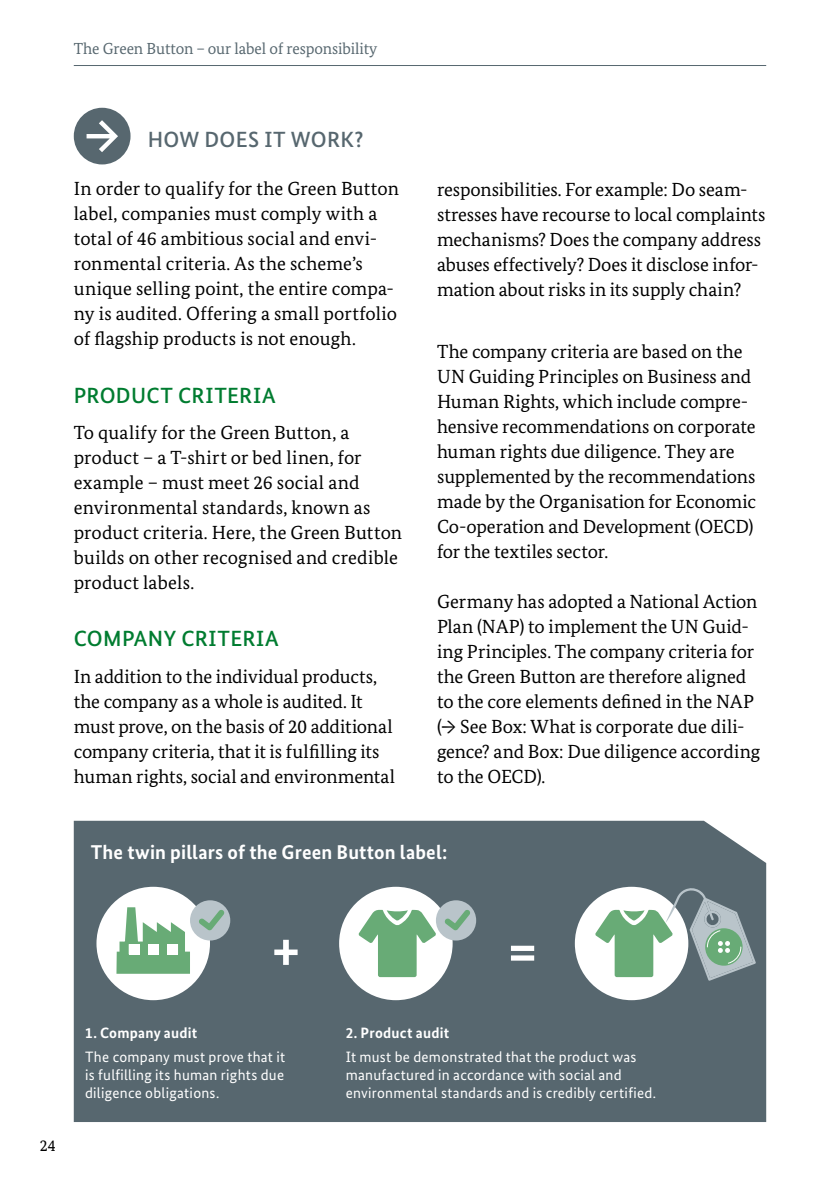
<style>
.page{position:relative;width:840px;height:1191px;background:#fff}
.page>*{position:absolute;margin:0;border:0;box-sizing:border-box;transform-origin:0 0}
.t1{font:500 22px "Bundes Sans";letter-spacing:.015em;color:#007c30}
.t2{font:500 22px "Bundes Sans";letter-spacing:.015em;color:#57676f}
.t3{font:700 20px "Bundes Sans";letter-spacing:.01em;color:#fff}
.t4{font:19px/25px "Bundes Serif";color:#000}
.t5{font:16px "Bundes Serif";letter-spacing:-.005em;color:#57676f}
.t6{font:16px "Bundes Serif";color:#000}
.t7{font:15px/18px "Bundes Sans";letter-spacing:.015em;color:#fff;text-align:justify}
.t8{font:700 15px "Bundes Sans";letter-spacing:.015em;color:#fff}
</style>
<div class="page">
<hr style="left:74px;top:65px;width:691px;height:1px;background:#57676f">
<div style="left:74px;top:820px;width:691px;height:302px;background:#57676f"></div>
<svg style="left:74px;top:108px;width:56px;height:56px"></svg>
<div style="left:96px;top:886px;width:114px;height:114px;background:#fff;border-radius:50%"></div>
<div style="left:339px;top:886px;width:113px;height:114px;background:#fff;border-radius:50%"></div>
<div style="left:574px;top:886px;width:114px;height:114px;background:#fff;border-radius:50%"></div>
<svg style="left:116px;top:907px;width:74px;height:66px"></svg>
<div style="left:148px;top:944px;width:11px;height:10px;background:#fff"></div>
<div style="left:167px;top:944px;width:11px;height:10px;background:#fff"></div>
<div style="left:129px;top:944px;width:11px;height:10px;background:#fff"></div>
<svg style="left:594px;top:887px;width:161px;height:94px"></svg>
<svg style="left:358px;top:909px;width:78px;height:68px"></svg>
<svg style="left:274px;top:939px;width:23px;height:26px"></svg>
<div style="left:510px;top:955px;width:24px;height:5px;background:#fff"></div>
<div style="left:510px;top:945px;width:24px;height:6px;background:#fff"></div>
<div style="left:435px;top:900px;width:41px;height:40px;background:#b9c4ca;border-radius:50%"></div>
<div style="left:190px;top:900px;width:40px;height:40px;background:#b9c4ca;border-radius:50%"></div>
<svg style="left:444px;top:910px;width:26px;height:20px"></svg>
<svg style="left:199px;top:910px;width:25px;height:20px"></svg>
<p class="t5" style="left:74px;top:39px;width:305px">The Green Button – our label of responsibility</p>
<p class="t2" style="left:148px;top:126px;width:217px">HOW DOES IT WORK?</p>
<p class="t4" style="left:74px;top:176px;width:326px">In order to qualify for the Green Button label, companies must comply with a total of 46 ambitious social and envi&shy;ronmental criteria. As the scheme’s unique selling point, the entire compa&shy;ny is audited. Offering a small portfolio of flagship products is not enough.</p>
<p class="t1" style="left:74px;top:382px;width:203px">PRODUCT CRITERIA</p>
<p class="t4" style="left:74px;top:420px;width:329px">To qualify for the Green Button, a product – a T-shirt or bed linen, for example – must meet 26 social and environmental standards, known as product criteria. Here, the Green Button builds on other recognised and credible product labels.</p>
<p class="t1" style="left:74px;top:625px;width:206px">COMPANY CRITERIA</p>
<p class="t4" style="left:74px;top:663px;width:322px">In addition to the individual products, the company as a whole is audited. It must prove, on the basis of 20 additional company criteria, that it is fulfilling its human rights, social and environmental</p>
<p class="t4" style="left:437px;top:177px;width:330px">responsibilities. For example: Do seam&shy;stresses have recourse to local complaints mechanisms? Does the company address abuses effectively? Does it disclose infor&shy;mation about risks in its supply chain?</p>
<p class="t4" style="left:437px;top:339px;width:320px">The company criteria are based on the UN Guiding Principles on Business and Human Rights, which include compre&shy;hensive recommendations on corporate human rights due diligence. They are supplemented by the recommendations made by the Organisation for Economic Co-operation and Development (OECD) for the textiles sector.</p>
<p class="t4" style="left:437px;top:589px;width:324px">Germany has adopted a National Action Plan (NAP) to implement the UN Guid&shy;ing Principles. The company criteria for the Green Button are therefore aligned to the core elements defined in the NAP (→ See Box: What is corporate due dili&shy;gence? and Box: Due diligence according to the OECD).</p>
<p class="t3" style="left:91px;top:840px;width:358px">The twin pillars of the Green Button label:</p>
<p class="t6" style="left:40px;top:1136px;width:17px">24</p>
<p class="t8" style="left:85px;top:1023px;width:114px">1. Company audit</p>
<p class="t7" style="left:85px;top:1047px;width:201px">The company must prove that it is fulfilling its human rights due diligence obligations.</p>
<p class="t8" style="left:345px;top:1023px;width:105px">2. Product audit</p>
<p class="t7" style="left:345px;top:1047px;width:311px;text-align:left">It must be demonstrated that the product was manufactured in accordance with social and environmental standards and is credibly certified.</p>
</div>
